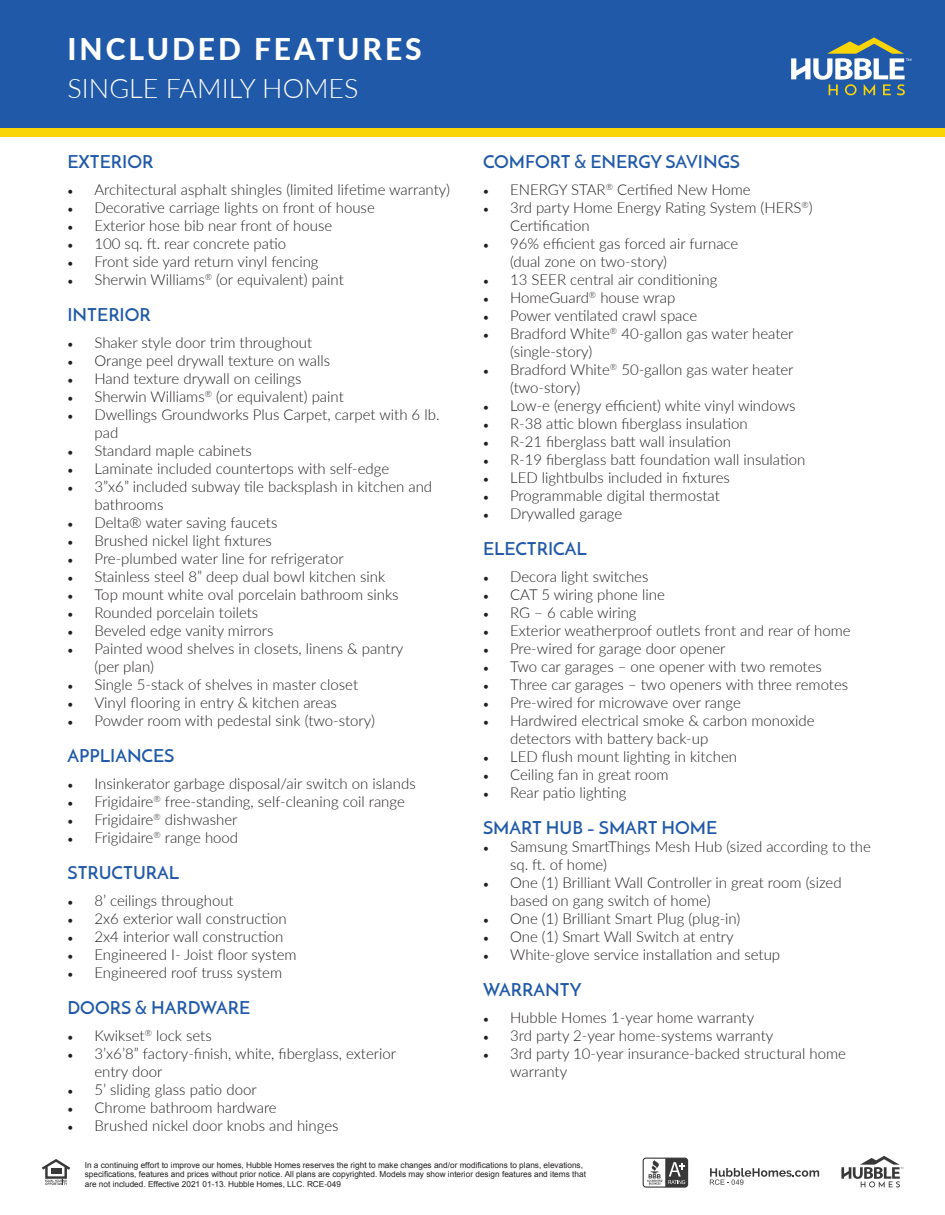
<style>
.page{position:relative;width:945px;height:1215px;background:#fff}
.page>*{position:absolute;margin:0;border:0;box-sizing:border-box;transform-origin:0 0}
.t1{font:800 30px "Lato";letter-spacing:.1em;color:#fff}
.t2{font:300 27px "Lato";color:#fff}
.t3{font:600 18px "Josefin Sans";color:#2059a8}
.t4{font:300 15px/18px "Lato";color:#231f20}
.t5{font:8.25px/9.9px "Arial";color:#231f20}
.s1{font-family:"Minion Pro";font-weight:400}
</style>
<div class="page">
<div style="left:0;top:106px;width:945px;height:31px;background:#fad506"></div>
<div style="left:0;top:0;width:945px;height:127px;background:#2059a8"></div>
<svg style="left:42px;top:1159px;width:28px;height:26px"></svg>
<svg style="left:710px;top:1168px;width:109px;height:17px"></svg>
<svg style="left:841px;top:1156px;width:62px;height:31px"></svg>
<div style="left:643px;top:1158px;width:45px;height:30px;border:1px solid #373837;border-radius:3px"></div>
<svg style="left:647px;top:1158px;width:41px;height:29px"></svg>
<svg style="left:791px;top:37px;width:120px;height:58px"></svg>
<h1 class="t1" style="left:68px;top:27px;width:356px">INCLUDED FEATURES</h1>
<h2 class="t2" style="left:68px;top:69px;width:293px">SINGLE FAMILY HOMES</h2>
<p class="t3" style="left:68px;top:151px;width:87px">EXTERIOR</p>
<p class="t4" style="left:68px;top:180px;width:384px"><span class="s1">•</span> Architectural asphalt shingles (limited lifetime warranty)</p>
<p class="t4" style="left:68px;top:198px;width:309px"><span class="s1">•</span> Decorative carriage lights on front of house</p>
<p class="t4" style="left:68px;top:216px;width:266px"><span class="s1">•</span> Exterior hose bib near front of house</p>
<p class="t4" style="left:68px;top:234px;width:220px"><span class="s1">•</span> 100 sq. ft. rear concrete patio</p>
<p class="t4" style="left:68px;top:252px;width:253px"><span class="s1">•</span> Front side yard return vinyl fencing</p>
<p class="t4" style="left:68px;top:270px;width:278px"><span class="s1">•</span> Sherwin Williams<sup>®</sup> (or equivalent) paint</p>
<p class="t3" style="left:68px;top:304px;width:85px">INTERIOR</p>
<p class="t4" style="left:68px;top:333px;width:246px"><span class="s1">•</span> Shaker style door trim throughout</p>
<p class="t4" style="left:68px;top:351px;width:264px"><span class="s1">•</span> Orange peel drywall texture on walls</p>
<p class="t4" style="left:68px;top:369px;width:236px"><span class="s1">•</span> Hand texture drywall on ceilings</p>
<p class="t4" style="left:68px;top:387px;width:278px"><span class="s1">•</span> Sherwin Williams<sup>®</sup> (or equivalent) paint</p>
<p class="t4" style="left:95px;top:405px;width:346px;text-indent:-27px"><span class="s1">•</span> Dwellings Groundworks Plus Carpet, carpet with 6 lb. pad</p>
<p class="t4" style="left:68px;top:441px;width:186px"><span class="s1">•</span> Standard maple cabinets</p>
<p class="t4" style="left:68px;top:459px;width:323px"><span class="s1">•</span> Laminate included countertops with self-edge</p>
<p class="t4" style="left:95px;top:477px;width:339px;text-indent:-27px"><span class="s1">•</span> 3”x6” included subway tile backsplash in kitchen and bathrooms</p>
<p class="t4" style="left:68px;top:513px;width:211px"><span class="s1">•</span> Delta® water saving faucets</p>
<p class="t4" style="left:68px;top:531px;width:206px"><span class="s1">•</span> Brushed nickel light fixtures</p>
<p class="t4" style="left:68px;top:549px;width:278px"><span class="s1">•</span> Pre-plumbed water line for refrigerator</p>
<p class="t4" style="left:68px;top:567px;width:319px"><span class="s1">•</span> Stainless steel 8” deep dual bowl kitchen sink</p>
<p class="t4" style="left:68px;top:585px;width:333px"><span class="s1">•</span> Top mount white oval porcelain bathroom sinks</p>
<p class="t4" style="left:68px;top:603px;width:192px"><span class="s1">•</span> Rounded porcelain toilets</p>
<p class="t4" style="left:68px;top:621px;width:208px"><span class="s1">•</span> Beveled edge vanity mirrors</p>
<p class="t4" style="left:95px;top:639px;width:311px;text-indent:-27px"><span class="s1">•</span> Painted wood shelves in closets, linens &amp; pantry (per plan)</p>
<p class="t4" style="left:68px;top:675px;width:292px"><span class="s1">•</span> Single 5-stack of shelves in master closet</p>
<p class="t4" style="left:68px;top:693px;width:271px"><span class="s1">•</span> Vinyl flooring in entry &amp; kitchen areas</p>
<p class="t4" style="left:68px;top:711px;width:309px"><span class="s1">•</span> Powder room with pedestal sink (two-story)</p>
<p class="t3" style="left:68px;top:745px;width:108px">APPLIANCES</p>
<p class="t4" style="left:68px;top:774px;width:350px"><span class="s1">•</span> Insinkerator garbage disposal/air switch on islands</p>
<p class="t4" style="left:68px;top:792px;width:339px"><span class="s1">•</span> Frigidaire<sup>®</sup> free-standing, self-cleaning coil range</p>
<p class="t4" style="left:67px;top:810px;width:172px"><span class="s1">•</span> Frigidaire<sup>®</sup> dishwasher</p>
<p class="t4" style="left:67px;top:828px;width:172px"><span class="s1">•</span> Frigidaire<sup>®</sup> range hood</p>
<p class="t3" style="left:68px;top:862px;width:113px">STRUCTURAL</p>
<p class="t4" style="left:68px;top:891px;width:168px"><span class="s1">•</span> 8’ ceilings throughout</p>
<p class="t4" style="left:68px;top:909px;width:221px"><span class="s1">•</span> 2x6 exterior wall construction</p>
<p class="t4" style="left:68px;top:927px;width:218px"><span class="s1">•</span> 2x4 interior wall construction</p>
<p class="t4" style="left:68px;top:945px;width:231px"><span class="s1">•</span> Engineered I- Joist floor system</p>
<p class="t4" style="left:68px;top:963px;width:216px"><span class="s1">•</span> Engineered roof truss system</p>
<p class="t3" style="left:68px;top:997px;width:184px">DOORS &amp; HARDWARE</p>
<p class="t4" style="left:68px;top:1026px;width:146px"><span class="s1">•</span> Kwikset<sup>®</sup> lock sets</p>
<p class="t4" style="left:94px;top:1044px;width:303px;text-indent:-27px"><span class="s1">•</span> 3’x6’8” factory-finish, white, fiberglass, exterior entry door</p>
<p class="t4" style="left:67px;top:1080px;width:191px"><span class="s1">•</span> 5’ sliding glass patio door</p>
<p class="t4" style="left:67px;top:1098px;width:211px"><span class="s1">•</span> Chrome bathroom hardware</p>
<p class="t4" style="left:67px;top:1116px;width:273px"><span class="s1">•</span> Brushed nickel door knobs and hinges</p>
<p class="t3" style="left:483px;top:151px;width:259px">COMFORT &amp; ENERGY SAVINGS</p>
<p class="t4" style="left:483px;top:180px;width:269px"><span class="s1">•</span> ENERGY STAR<sup>®</sup> Certified New Home</p>
<p class="t4" style="left:510px;top:198px;width:304px;text-indent:-27px"><span class="s1">•</span> 3rd party Home Energy Rating System (HERS<sup>®</sup>)<br>Certification</p>
<p class="t4" style="left:510px;top:234px;width:230px;text-indent:-27px"><span class="s1">•</span> 96% efficient gas forced air furnace (dual zone on two-story)</p>
<p class="t4" style="left:483px;top:270px;width:236px"><span class="s1">•</span> 13 SEER central air conditioning</p>
<p class="t4" style="left:483px;top:288px;width:194px"><span class="s1">•</span> HomeGuard<sup>®</sup> house wrap</p>
<p class="t4" style="left:483px;top:306px;width:216px"><span class="s1">•</span> Power ventilated crawl space</p>
<p class="t4" style="left:510px;top:324px;width:285px;text-indent:-27px"><span class="s1">•</span> Bradford White<sup>®</sup> 40-gallon gas water heater (single-story)</p>
<p class="t4" style="left:510px;top:360px;width:285px;text-indent:-27px"><span class="s1">•</span> Bradford White<sup>®</sup> 50-gallon gas water heater (two-story)</p>
<p class="t4" style="left:483px;top:396px;width:314px"><span class="s1">•</span> Low-e (energy efficient) white vinyl windows</p>
<p class="t4" style="left:483px;top:414px;width:266px"><span class="s1">•</span> R-38 attic blown fiberglass insulation</p>
<p class="t4" style="left:483px;top:432px;width:249px"><span class="s1">•</span> R-21 fiberglass batt wall insulation</p>
<p class="t4" style="left:483px;top:450px;width:324px"><span class="s1">•</span> R-19 fiberglass batt foundation wall insulation</p>
<p class="t4" style="left:483px;top:468px;width:248px"><span class="s1">•</span> LED lightbulbs included in fixtures</p>
<p class="t4" style="left:483px;top:486px;width:238px"><span class="s1">•</span> Programmable digital thermostat</p>
<p class="t4" style="left:483px;top:504px;width:141px"><span class="s1">•</span> Drywalled garage</p>
<p class="t3" style="left:483px;top:538px;width:105px">ELECTRICAL</p>
<p class="t4" style="left:483px;top:567px;width:167px"><span class="s1">•</span> Decora light switches</p>
<p class="t4" style="left:483px;top:585px;width:183px"><span class="s1">•</span> CAT 5 wiring phone line</p>
<p class="t4" style="left:483px;top:603px;width:155px"><span class="s1">•</span> RG – 6 cable wiring</p>
<p class="t4" style="left:483px;top:621px;width:369px"><span class="s1">•</span> Exterior weatherproof outlets front and rear of home</p>
<p class="t4" style="left:483px;top:639px;width:244px"><span class="s1">•</span> Pre-wired for garage door opener</p>
<p class="t4" style="left:483px;top:657px;width:340px"><span class="s1">•</span> Two car garages – one opener with two remotes</p>
<p class="t4" style="left:483px;top:675px;width:367px"><span class="s1">•</span> Three car garages – two openers with three remotes</p>
<p class="t4" style="left:483px;top:693px;width:259px"><span class="s1">•</span> Pre-wired for microwave over range</p>
<p class="t4" style="left:510px;top:711px;width:306px;text-indent:-27px"><span class="s1">•</span> Hardwired electrical smoke &amp; carbon monoxide detectors with battery back-up</p>
<p class="t4" style="left:483px;top:747px;width:256px"><span class="s1">•</span> LED flush mount lighting in kitchen</p>
<p class="t4" style="left:483px;top:765px;width:187px"><span class="s1">•</span> Ceiling fan in great room</p>
<p class="t4" style="left:483px;top:783px;width:145px"><span class="s1">•</span> Rear patio lighting</p>
<p class="t3" style="left:483px;top:817px;width:236px">SMART HUB – SMART HOME</p>
<p class="t4" style="left:510px;top:837px;width:362px;text-indent:-27px"><span class="s1">•</span> Samsung SmartThings Mesh Hub (sized according to the sq. ft. of home)</p>
<p class="t4" style="left:510px;top:873px;width:333px;text-indent:-27px"><span class="s1">•</span> One (1) Brilliant Wall Controller in great room (sized based on gang switch of home)</p>
<p class="t4" style="left:483px;top:909px;width:259px"><span class="s1">•</span> One (1) Brilliant Smart Plug (plug-in)</p>
<p class="t4" style="left:483px;top:927px;width:252px"><span class="s1">•</span> One (1) Smart Wall Switch at entry</p>
<p class="t4" style="left:483px;top:945px;width:299px"><span class="s1">•</span> White-glove service installation and setup</p>
<p class="t3" style="left:483px;top:979px;width:100px">WARRANTY</p>
<p class="t4" style="left:483px;top:1008px;width:273px"><span class="s1">•</span> Hubble Homes 1-year home warranty</p>
<p class="t4" style="left:483px;top:1026px;width:292px"><span class="s1">•</span> 3rd party 2-year home-systems warranty</p>
<p class="t4" style="left:510px;top:1044px;width:337px;text-indent:-27px"><span class="s1">•</span> 3rd party 10-year insurance-backed structural home warranty</p>
<p class="t5" style="left:85px;top:1160px;width:503px">In a continuing effort to improve our homes, Hubble Homes reserves the right to make changes and/or modifications to plans, elevations, specifications, features and prices without prior notice. All plans are copyrighted. Models may show interior design features and items that are not included. Effective 2021 01-13. Hubble Homes, LLC. RCE-049</p>
</div>
